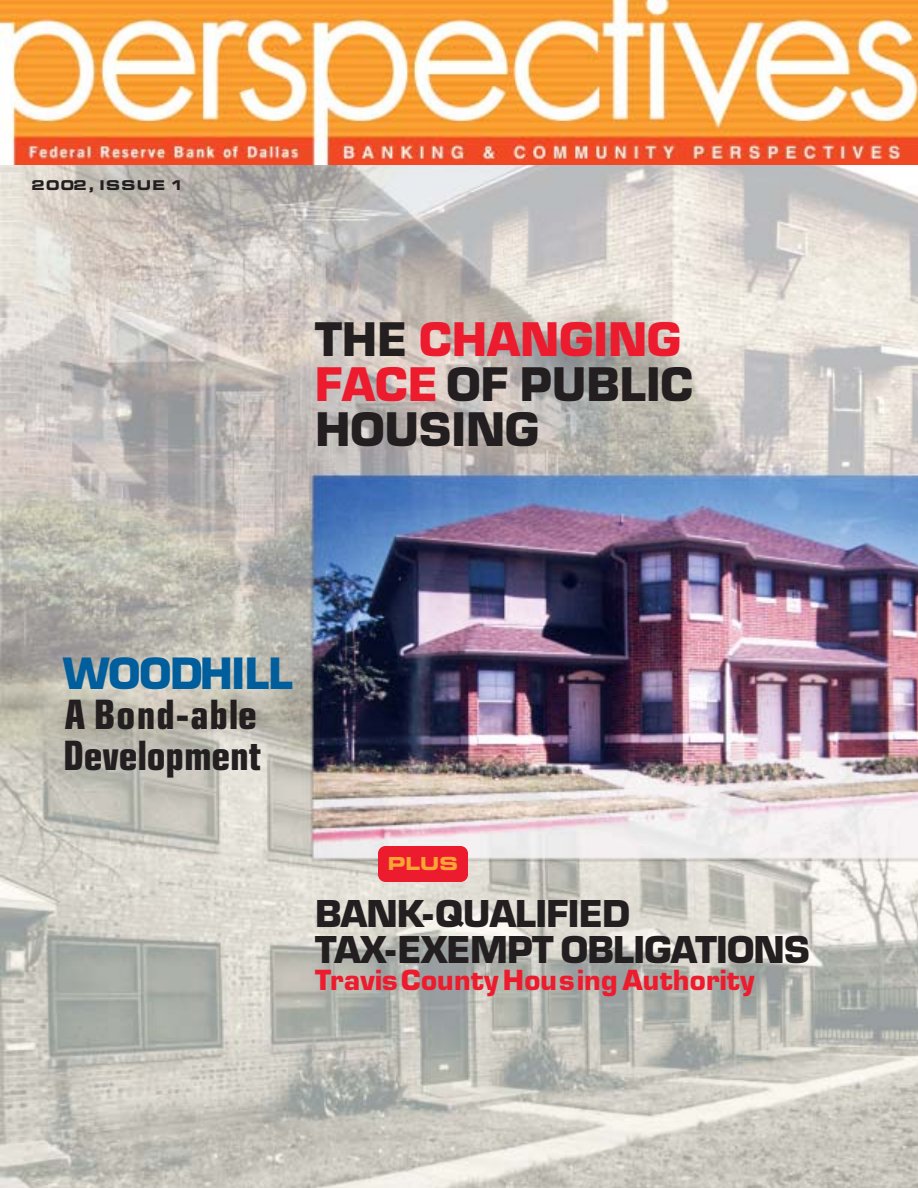
<style>
.page{position:relative;width:918px;height:1188px;background:#fff}
.page>*{position:absolute;margin:0;border:0;box-sizing:border-box;transform-origin:0 0}
.t1{font:700 45px/45px "Eurostile";color:#231f20}
.t2{font:700 42px "Eurostile";letter-spacing:-.02em;color:#005e9d}
.t3{font:700 condensed 40.5px/40.5px "Eurostile";letter-spacing:-.005em;color:#231f20}
.t4{font:700 36px/36px "Eurostile";letter-spacing:-.02em;color:#231f20}
.t5{font:700 27px "Eurostile";letter-spacing:.005em;color:#ed1b2e}
.t6{font:18px "Eurostile Bold Extended Two";color:#faa436}
.t7{font:13.5px "Eurostile Bold Extended Two";letter-spacing:.1em;color:#231f20}
.s1{color:#ed1b2e}
</style>
<div class="page">
<img style="left:0;top:165px;width:918px;height:1022px">
<img style="left:0;top:0;width:918px;height:165px">
<div style="left:378px;top:846px;width:90px;height:36px;background:#ed1b2e;border-radius:8px"></div>
<p class="t7" style="left:32px;top:180px;width:153px">2002, ISSUE 1</p>
<p class="t1" style="left:315px;top:321px;width:380px">THE <span class="s1">CHANGING<br>FACE</span> OF PUBLIC<br>HOUSING</p>
<p class="t2" style="left:63px;top:657px;width:232px">WOODHILL</p>
<p class="t3" style="left:63px;top:698px;width:200px">A Bond-able<br>Development</p>
<p class="t6" style="left:388px;top:857px;width:72px">PLUS</p>
<p class="t4" style="left:315px;top:900px;width:497px">BANK-QUALIFIED<br>TAX-EXEMPT OBLIGATIONS</p>
<p class="t5" style="left:315px;top:970px;width:441px">TravisCounty Housing Authority</p>
</div>
